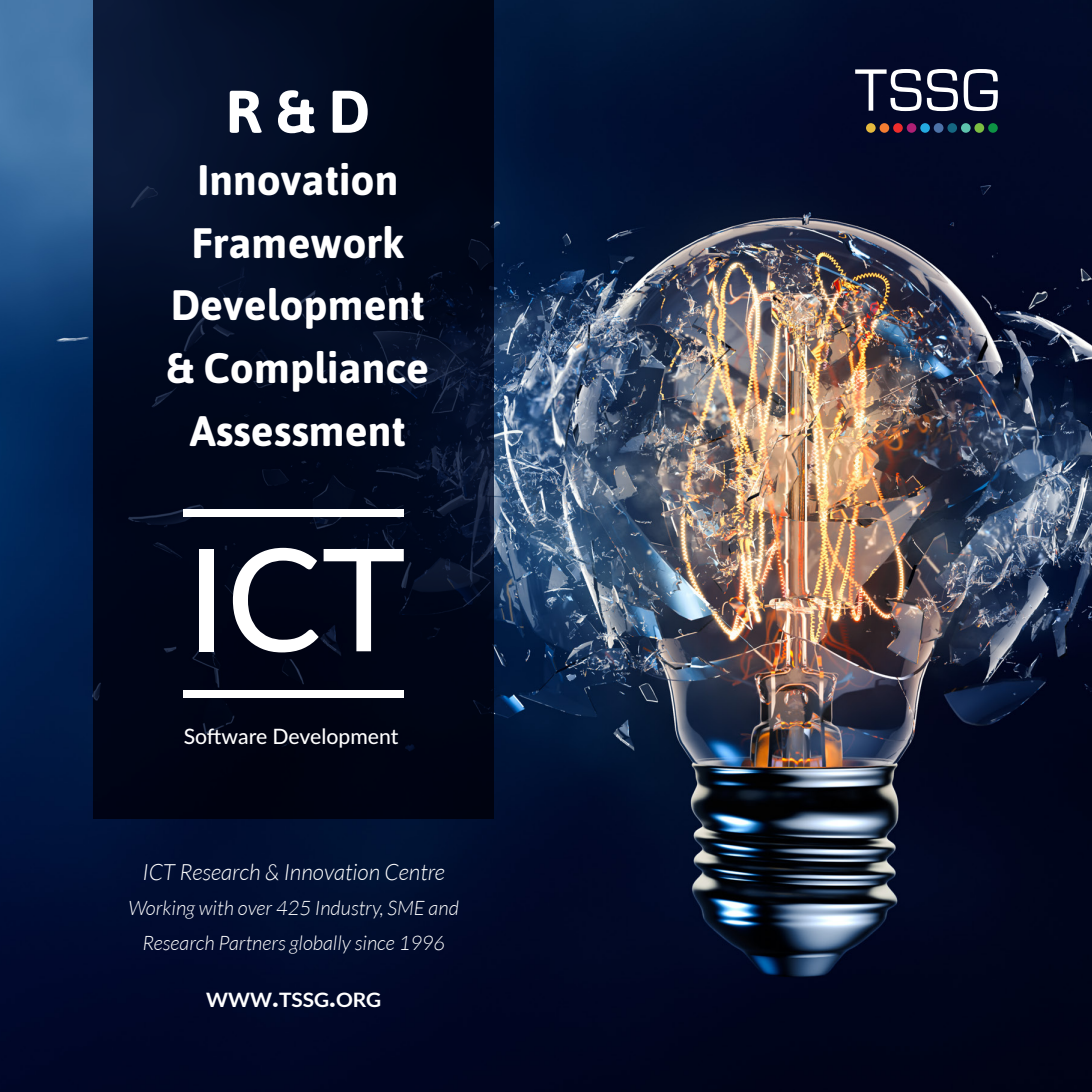
<style>
.page{position:relative;width:1092px;height:1092px;background:#fff}
.page>*{position:absolute;margin:0;border:0;box-sizing:border-box;transform-origin:0 0}
.t1{font:500 142.5px "Lato";color:#fff}
.t2{font:700 60px "Asap";color:#fff}
.t3{font:700 42.5px/62.5px "Asap";color:#fff;text-align:center}
.t4{font:italic 300 22.5px "Lato";color:#fff}
.t5{font:500 21.25px "Lato";letter-spacing:-.005em;color:#fff}
.t6{font:italic 300 20px/35px "Lato";color:#fff;text-align:center}
.t7{font:700 19.75px "Lato";color:#fff;scale:1.06 1}
.s1{font-size:28.5px}
</style>
<div class="page">
<img style="left:0;top:0;width:1091px;height:1091px">
<svg style="left:93px;top:0;width:401px;height:818px;background:#020a1e"></svg>
<div style="left:920px;top:123px;width:9px;height:10px;background:#24aae1;border-radius:50%"></div>
<div style="left:866px;top:123px;width:9px;height:10px;background:#e5b93e;border-radius:50%"></div>
<div style="left:879px;top:123px;width:10px;height:10px;background:#f47d32;border-radius:50%"></div>
<div style="left:893px;top:123px;width:9px;height:10px;background:#ee2c2b;border-radius:50%"></div>
<div style="left:988px;top:123px;width:9px;height:10px;background:#0d9344;border-radius:50%"></div>
<svg style="left:960px;top:123px;width:10px;height:10px"></svg>
<div style="left:947px;top:123px;width:9px;height:10px;background:#156781;border-radius:50%"></div>
<div style="left:974px;top:123px;width:10px;height:10px;background:#7cbe42;border-radius:50%"></div>
<div style="left:933px;top:123px;width:10px;height:10px;background:#4c72a8;border-radius:50%"></div>
<div style="left:906px;top:123px;width:10px;height:10px;background:#af2075;border-radius:50%"></div>
<svg style="left:855px;top:69px;width:102px;height:42px"></svg>
<svg style="left:963px;top:69px;width:34px;height:42px"></svg>
<div style="left:184px;top:509px;width:220px;height:8px;background:#fff"></div>
<div style="left:184px;top:689px;width:220px;height:8px;background:#fff"></div>
<h2 class="t2" style="left:225px;top:77px;width:146px">R &amp; D</h2>
<h3 class="t3" style="left:167px;top:149px;width:263px">Innovation<br>Framework<br>Development &amp; Compliance<br>Assessment</h3>
<h1 class="t1" style="left:186px;top:497px;width:221px">ICT</h1>
<p class="t5" style="left:184px;top:721px;width:216px">Software Development</p>
<p class="t4" style="left:142px;top:859px;width:304px">ICT Research &amp; Innovation Centre</p>
<p class="t6" style="left:129px;top:891px;width:332px">Working with over 425 Industry, SME and<br>Research Partners globally since 1996</p>
<p class="t7" style="left:206px;top:988px;width:166px">WWW<span class="s1">.</span>TSSG<span class="s1">.</span>ORG</p>
</div>
